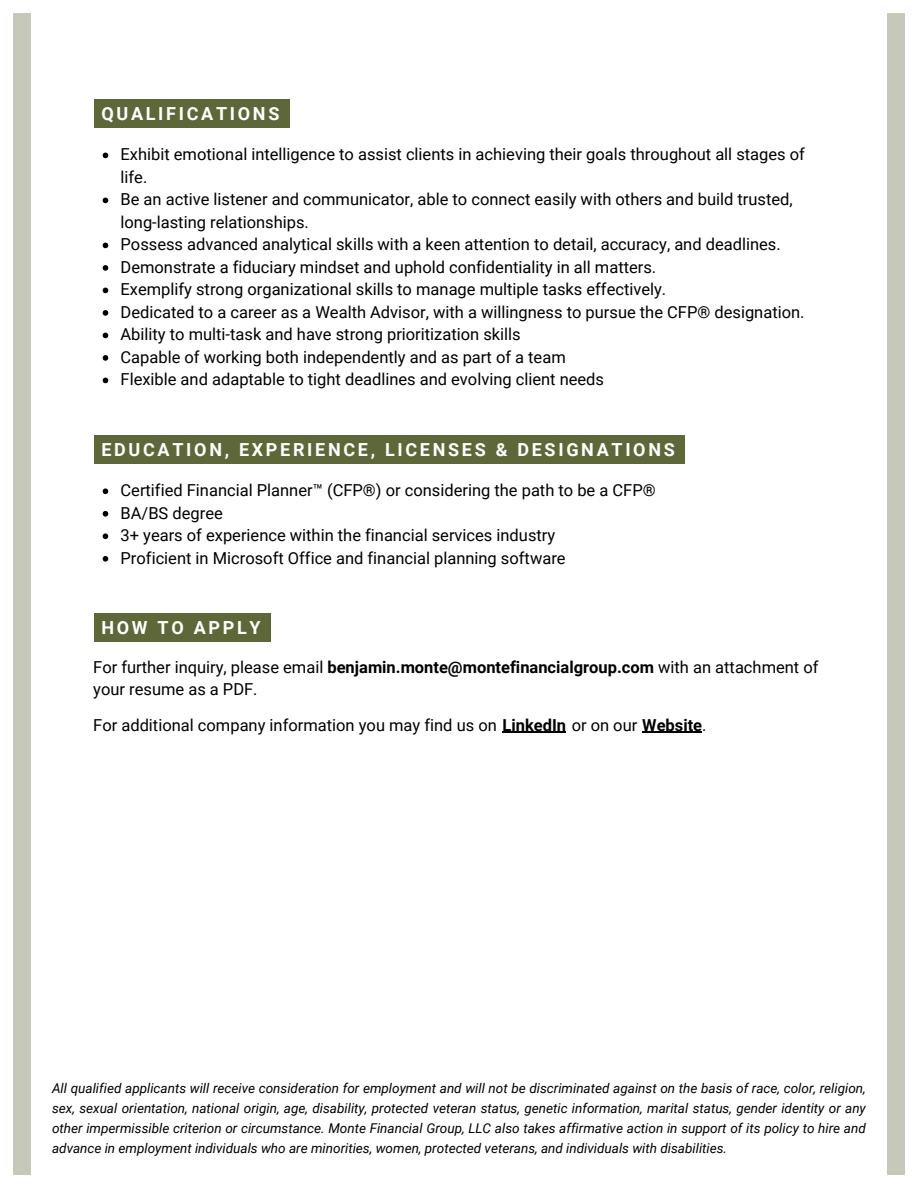
<style>
.page{position:relative;width:918px;height:1188px;background:#fff}
.page>*{position:absolute;margin:0;border:0;box-sizing:border-box;transform-origin:0 0}
.t1{font:700 18px "Roboto";letter-spacing:.15em;color:#fff}
.t2{font:16.5px/22.5px "Roboto";color:#000}
.t3{font:italic 13.5px/20.2px "Roboto";color:#000;text-align:justify}
.s1{font-weight:700}
</style>
<div class="page">
<div style="left:14px;top:13px;width:17px;height:1161px;background:#c6c9b9"></div>
<div style="left:887px;top:13px;width:17px;height:1161px;background:#c6c9b9"></div>
<div style="left:94px;top:435px;width:591px;height:29px;background:#5e6738"></div>
<svg style="left:103px;top:488px;width:5px;height:6px"></svg>
<svg style="left:103px;top:511px;width:5px;height:6px"></svg>
<svg style="left:103px;top:533px;width:5px;height:6px"></svg>
<svg style="left:103px;top:556px;width:5px;height:6px"></svg>
<div style="left:94px;top:614px;width:177px;height:28px;background:#5e6738"></div>
<hr style="left:503px;top:732px;width:63px;height:1px;background:#000">
<hr style="left:642px;top:732px;width:60px;height:1px;background:#000">
<div style="left:94px;top:100px;width:195px;height:28px;background:#5e6738"></div>
<svg style="left:103px;top:153px;width:5px;height:5px"></svg>
<svg style="left:103px;top:198px;width:5px;height:5px"></svg>
<svg style="left:103px;top:243px;width:5px;height:5px"></svg>
<svg style="left:103px;top:265px;width:5px;height:6px"></svg>
<svg style="left:103px;top:288px;width:5px;height:5px"></svg>
<svg style="left:103px;top:310px;width:5px;height:6px"></svg>
<svg style="left:103px;top:333px;width:5px;height:5px"></svg>
<svg style="left:103px;top:355px;width:5px;height:6px"></svg>
<svg style="left:103px;top:378px;width:5px;height:5px"></svg>
<h1 class="t1" style="left:101px;top:103px;width:180px">QUALIFICATIONS</h1>
<p class="t2" style="left:121px;top:144px;width:686px">Exhibit emotional intelligence to assist clients in achieving their goals throughout all stages of life.</p>
<p class="t2" style="left:121px;top:189px;width:674px">Be an active listener and communicator, able to connect easily with others and build trusted, long-lasting relationships.</p>
<p class="t2" style="left:121px;top:234px;width:662px">Possess advanced analytical skills with a keen attention to detail, accuracy, and deadlines.</p>
<p class="t2" style="left:121px;top:256px;width:537px">Demonstrate a fiduciary mindset and uphold confidentiality in all matters.</p>
<h1 class="t2" style="left:121px;top:279px;width:547px">Exemplify strong organizational skills to manage multiple tasks effectively.</h1>
<h3 class="t2" style="left:121px;top:301px;width:686px">Dedicated to a career as a Wealth Advisor, with a willingness to pursue the CFP® designation.</h3>
<h3 class="t2" style="left:121px;top:324px;width:402px">Ability to multi-task and have strong prioritization skills</h3>
<h2 class="t2" style="left:121px;top:346px;width:447px">Capable of working both independently and as part of a team</h2>
<h3 class="t2" style="left:121px;top:369px;width:485px">Flexible and adaptable to tight deadlines and evolving client needs</h3>
<p class="t1" style="left:101px;top:439px;width:575px">EDUCATION, EXPERIENCE, LICENSES &amp; DESIGNATIONS</p>
<h1 class="t2" style="left:121px;top:479px;width:537px">Certified Financial Planner™ (CFP®) or considering the path to be a CFP®</h1>
<p class="t2" style="left:121px;top:502px;width:104px">BA/BS degree</p>
<p class="t2" style="left:121px;top:524px;width:436px">3+ years of experience within the financial services industry</p>
<p class="t2" style="left:121px;top:547px;width:447px">Proficient in Microsoft Office and financial planning software</p>
<p class="t1" style="left:101px;top:617px;width:161px">HOW TO APPLY</p>
<p class="t2" style="left:93px;top:656px;width:727px">For further inquiry, please email <span class="s1">benjamin.monte@montefinancialgroup.com</span> with an attachment of your resume as a PDF.</p>
<p class="t2" style="left:93px;top:714px;width:615px">For additional company information you may find us on <span class="s1">LinkedIn</span> or on our <span class="s1">Website</span>.</p>
<h3 class="t3" style="left:52px;top:1078px;width:815px">All qualified applicants will receive consideration for employment and will not be discriminated against on the basis of race, color, religion, sex, sexual orientation, national origin, age, disability, protected veteran status, genetic information, marital status, gender identity or any other impermissible criterion or circumstance. Monte Financial Group, LLC also takes affirmative action in support of its policy to hire and advance in employment individuals who are minorities, women, protected veterans, and individuals with disabilities.</h3>
</div>
